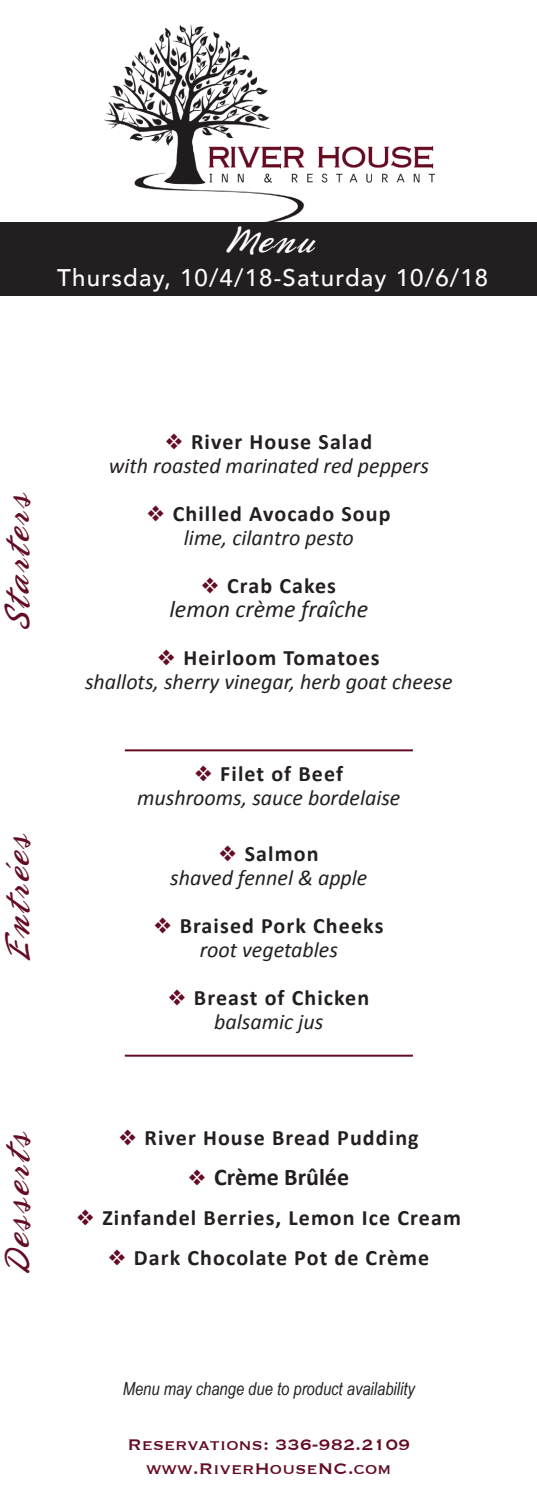
<style>
.page{position:relative;width:537px;height:1499px;background:#fff}
.page>*{position:absolute;margin:0;border:0;box-sizing:border-box;transform-origin:0 0}
.t1{font:36px "Phoenix Script FLF";color:#630c24}
.t2{font:36px "Phoenix Script FLF";color:#fff}
.t3{font:500 24px "Avenir";letter-spacing:.05em;color:#fff}
.t4{font:italic 24px "Calibri";color:#231f20}
.t5{font:700 24px "Calibri";color:#231f20}
.t6{font:700 22px/24px "Calibri";letter-spacing:.05em;color:#231f20;text-align:center}
.t7{font:italic 22px/24px "Calibri";color:#231f20;text-align:center}
.t8{font:20px/24px "Copperplate";color:#630c24;text-align:center}
.t9{font:italic 18px "Arial Narrow";color:#231f20}
.s1{color:#630c24}
.s2{font-weight:700;font-style:normal}
.s3{font-weight:400;font-style:italic}
</style>
<div class="page">
<img style="left:104px;top:25px;width:330px;height:197px">
<div style="left:0;top:222px;width:537px;height:74px;background:#231f20"></div>
<hr style="left:125px;top:749px;width:288px;height:2px;background:#630c24">
<hr style="left:125px;top:1055px;width:288px;height:2px;background:#630c24">
<h1 class="t2" style="left:224px;top:222px;width:92px">Menu</h1>
<p class="t3" style="left:57px;top:257px;width:432px">Thursday, 10/4/18-Saturday 10/6/18</p>
<h1 class="t1" style="left:-1px;top:630px;width:140px;rotate:-90deg">Starters</h1>
<h1 class="t1" style="left:-1px;top:962px;width:131px;rotate:-90deg">Entrées</h1>
<h1 class="t1" style="left:-1px;top:1274px;width:145px;rotate:-90deg">Desserts</h1>
<p class="t7" style="left:109px;top:429px;width:322px"><span class="s1">❖</span> <span class="s2">River House Salad<br></span>with roasted marinated red peppers</p>
<p class="t6" style="left:147px;top:501px;width:245px"><span class="s1">❖</span> Chilled Avocado Soup <span class="s3">lime, cilantro pesto</span></p>
<p class="t6" style="left:202px;top:573px;width:136px"><span class="s1">❖</span> Crab Cakes</p>
<p class="t4" style="left:169px;top:594px;width:200px">lemon crème fraîche</p>
<p class="t7" style="left:85px;top:645px;width:369px"><span class="s1">❖</span> <span class="s2">Heirloom Tomatoes<br></span>shallots, sherry vinegar, herb goat cheese</p>
<p class="t7" style="left:137px;top:761px;width:265px"><span class="s1">❖</span> <span class="s2">Filet of Beef </span>mushrooms, sauce bordelaise</p>
<p class="t7" style="left:170px;top:841px;width:199px"><span class="s1">❖</span> <span class="s2">Salmon<br></span>shaved fennel &amp; apple</p>
<p class="t6" style="left:154px;top:913px;width:231px"><span class="s1">❖</span> Braised Pork Cheeks <span class="s3">root vegetables</span></p>
<p class="t6" style="left:168px;top:985px;width:202px"><span class="s1">❖</span> Breast of Chicken <span class="s3">balsamic jus</span></p>
<p class="t6" style="left:119px;top:1125px;width:301px"><span class="s1">❖</span> River House Bread Pudding</p>
<p class="t5" style="left:188px;top:1162px;width:162px"><span class="s1">❖</span> Crème Brûlée</p>
<p class="t6" style="left:77px;top:1205px;width:385px"><span class="s1">❖</span> Zinfandel Berries, Lemon Ice Cream</p>
<p class="t6" style="left:108px;top:1245px;width:322px"><span class="s1">❖</span> Dark Chocolate Pot de Crème</p>
<p class="t9" style="left:123px;top:1376px;width:294px">Menu may change due to product availability</p>
<p class="t8" style="left:127px;top:1431px;width:284px">Reservations: 336-982.2109 www.RiverHouseNC.com</p>
</div>
